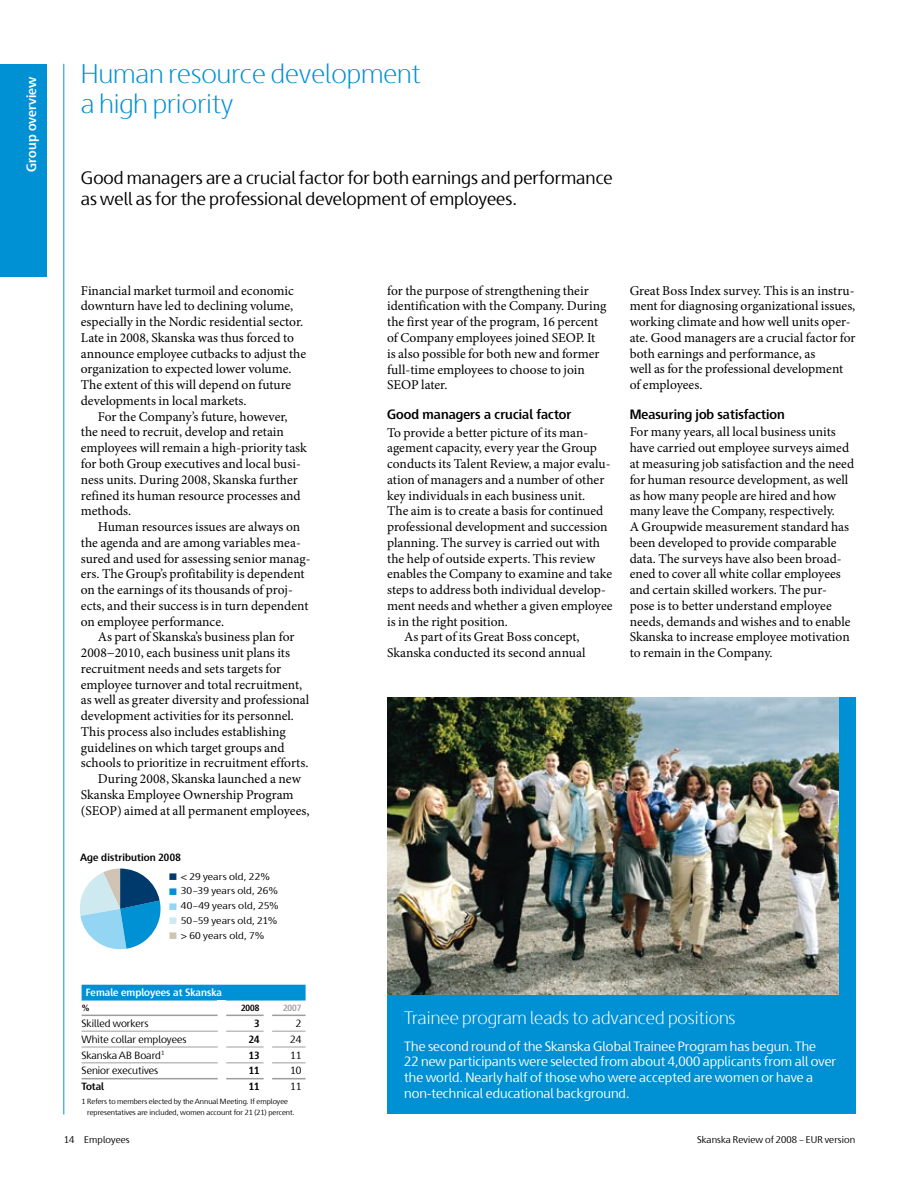
<style>
.page{position:relative;width:919px;height:1191px;background:#fff}
.page>*{position:absolute;margin:0;border:0;box-sizing:border-box;transform-origin:0 0}
.t1{font:300 27px/30px "Skanska Sans Pro";color:#0090d4}
.t2{font:18px/21px "Skanska Sans Pro";color:#000}
.t3{font:300 18px "Skanska Sans Pro";color:#fff}
.t4{font:13.5px/15.8px "Minion Pro";color:#000}
.t5{font:13.5px/15.8px "Skanska Sans Pro";color:#fff}
.t6{font:700 13.5px "Skanska Sans Pro";color:#000}
.t7{font:700 13.5px "Skanska Sans Pro";color:#fff}
.t8{font:10.5px "Skanska Sans Pro";color:#000}
.t9{font:700 10.5px "Skanska Sans Pro";letter-spacing:.01em;color:#000}
.t10{font:700 10.5px "Skanska Sans Pro";color:#fff}
.t11{font:9.75px "Skanska Sans Pro";letter-spacing:.01em;color:#000;scale:1.07 1}
.t12{font:9.75px "Skanska Sans Pro";letter-spacing:.01em;color:#000}
.t13{font:700 9px "Skanska Sans Pro";color:#000}
.t14{font:700 9px "Skanska Sans Pro";color:#9c9d9f}
.t15{font:7.5px/10.5px "Skanska Sans Pro";color:#000}
.s1{font-size:19.65px;color:#00396c}
.s2{font-size:19.65px;color:#0090d4}
.s3{font-size:19.65px;color:#93d5f2}
.s4{font-size:19.65px;color:#ceeaf0}
.s5{font-size:19.65px;color:#c5c6c8}
.s6{font-size:19.65px;color:#d0c5b4}
</style>
<div class="page">
<div style="left:0;top:64px;width:47px;height:212px;background:#0090d4"></div>
<hr style="left:63px;top:64px;width:1px;height:1050px;background:#0090d4">
<svg style="left:80px;top:868px;width:81px;height:82px"></svg>
<div style="left:82px;top:984px;width:223px;height:16px;background:#0090d4"></div>
<hr style="left:82px;top:1014px;width:136px;height:2px;background:#9c9d9f">
<hr style="left:226px;top:1014px;width:37px;height:2px;background:#9c9d9f">
<hr style="left:272px;top:1014px;width:33px;height:2px;background:#9c9d9f">
<hr style="left:82px;top:1031px;width:136px;height:1px;background:#9c9d9f">
<hr style="left:226px;top:1031px;width:37px;height:1px;background:#9c9d9f">
<hr style="left:272px;top:1031px;width:33px;height:1px;background:#9c9d9f">
<hr style="left:82px;top:1046px;width:136px;height:1px;background:#9c9d9f">
<hr style="left:226px;top:1046px;width:37px;height:1px;background:#9c9d9f">
<hr style="left:272px;top:1046px;width:33px;height:1px;background:#9c9d9f">
<hr style="left:82px;top:1062px;width:136px;height:1px;background:#9c9d9f">
<hr style="left:226px;top:1062px;width:37px;height:1px;background:#9c9d9f">
<hr style="left:272px;top:1062px;width:33px;height:1px;background:#9c9d9f">
<hr style="left:82px;top:1078px;width:136px;height:1px;background:#9c9d9f">
<hr style="left:226px;top:1078px;width:37px;height:1px;background:#9c9d9f">
<hr style="left:272px;top:1078px;width:33px;height:1px;background:#9c9d9f">
<div style="left:387px;top:697px;width:468px;height:416px;background:#0090d4"></div>
<img style="left:387px;top:697px;width:451px;height:297px">
<p class="t7" style="left:24px;top:172px;width:97px;rotate:-90deg">Group overview</p>
<h1 class="t1" style="left:81px;top:59px;width:341px">Human resource development a high priority</h1>
<h2 class="t2" style="left:81px;top:167px;width:533px">Good managers are a crucial factor for both earnings and performance as well as for the professional development of employees.</h2>
<p class="t4" style="left:81px;top:282px;width:227px">Financial market turmoil and economic downturn have led to declining volume, especially in the Nordic residential sector.<br>Late in 2008, Skanska was thus forced to announce employee cutbacks to adjust the organization to expected lower volume.<br>The extent of this will depend on future developments in local markets.</p>
<p class="t4" style="left:81px;top:408px;width:227px;text-indent:17px">For the Company’s future, however, the need to recruit, develop and retain employees will remain a high-priority task for both Group executives and local busi&shy;ness units. During 2008, Skanska further refined its human resource processes and methods.</p>
<p class="t4" style="left:81px;top:519px;width:231px;text-indent:17px">Human resources issues are always on the agenda and are among variables mea&shy;sured and used for assessing senior manag&shy;ers. The Group’s profitability is dependent on the earnings of its thousands of proj&shy;ects, and their success is in turn dependent on employee performance.</p>
<p class="t4" style="left:98px;top:629px;width:198px">As part of Skanska’s business plan for</p>
<p class="t4" style="left:81px;top:645px;width:211px">2008−2010, each business unit plans its</p>
<p class="t4" style="left:81px;top:661px;width:202px">recruitment needs and sets targets for</p>
<p class="t4" style="left:81px;top:676px;width:223px">employee turnover and total recruitment,</p>
<p class="t4" style="left:81px;top:692px;width:230px">as well as greater diversity and professional</p>
<p class="t4" style="left:81px;top:708px;width:215px">development activities for its personnel.</p>
<p class="t4" style="left:81px;top:724px;width:206px">This process also includes establishing</p>
<p class="t4" style="left:81px;top:739px;width:205px">guidelines on which target groups and</p>
<p class="t4" style="left:81px;top:755px;width:229px">schools to prioritize in recruitment efforts.</p>
<p class="t4" style="left:98px;top:771px;width:204px">During 2008, Skanska launched a new</p>
<p class="t4" style="left:81px;top:787px;width:214px">Skanska Employee Ownership Program</p>
<p class="t4" style="left:81px;top:802px;width:230px">(SEOP) aimed at all permanent employees,</p>
<p class="t9" style="left:84px;top:724px;width:106px">Åldersfördelning 2008</p>
<p class="t11" style="left:172px;top:743px;width:67px"><span class="s1">•</span> &lt; 29 år, 22%</p>
<p class="t11" style="left:172px;top:758px;width:75px"><span class="s2">•</span> 30–39 år, 26%</p>
<p class="t11" style="left:172px;top:772px;width:75px"><span class="s3">•</span> 40–49 år, 25%</p>
<p class="t11" style="left:172px;top:787px;width:74px"><span class="s4">•</span> 50–59 år, 21%</p>
<p class="t11" style="left:172px;top:802px;width:62px"><span class="s5">•</span> &gt; 60 år, 7%</p>
<p class="t9" style="left:80px;top:851px;width:102px">Age distribution 2008</p>
<p class="t11" style="left:168px;top:870px;width:97px"><span class="s1">•</span> &lt; 29 years old, 22%</p>
<p class="t11" style="left:168px;top:885px;width:105px"><span class="s2">•</span> 30–39 years old, 26%</p>
<p class="t11" style="left:168px;top:900px;width:106px"><span class="s3">•</span> 40–49 years old, 25%</p>
<p class="t11" style="left:168px;top:914px;width:104px"><span class="s4">•</span> 50–59 years old, 21%</p>
<p class="t11" style="left:168px;top:929px;width:92px"><span class="s6">•</span> &gt; 60 years old, 7%</p>
<p class="t10" style="left:86px;top:986px;width:138px">Female employees at Skanska</p>
<p class="t13" style="left:82px;top:1002px;width:10px">%</p>
<p class="t13" style="left:241px;top:1002px;width:20px">2008</p>
<p class="t14" style="left:283px;top:1002px;width:20px">2007</p>
<p class="t8" style="left:82px;top:1017px;width:68px">Skilled workers</p>
<p class="t9" style="left:254px;top:1017px;width:7px">3</p>
<p class="t8" style="left:296px;top:1017px;width:7px">2</p>
<p class="t8" style="left:82px;top:1033px;width:106px">White collar employees</p>
<p class="t9" style="left:249px;top:1033px;width:12px">24</p>
<p class="t8" style="left:290px;top:1033px;width:13px">24</p>
<p class="t8" style="left:82px;top:1049px;width:84px">Skanska AB Board<sup>1</sup></p>
<p class="t9" style="left:249px;top:1048px;width:12px">13</p>
<p class="t8" style="left:290px;top:1049px;width:13px">11</p>
<p class="t8" style="left:82px;top:1064px;width:78px">Senior executives</p>
<p class="t9" style="left:249px;top:1064px;width:12px">11</p>
<p class="t8" style="left:290px;top:1064px;width:13px">10</p>
<p class="t9" style="left:82px;top:1080px;width:24px">Total</p>
<p class="t9" style="left:249px;top:1080px;width:12px">11</p>
<p class="t8" style="left:290px;top:1080px;width:13px">11</p>
<p class="t15" style="left:87px;top:1096px;width:209px;text-indent:-6px">1 Refers to members elected by the Annual Meeting. If employee representatives are included, women account for 21 (21) percent.</p>
<p class="t4" style="left:387px;top:282px;width:221px">for the purpose of strengthening their identification with the Company. During the first year of the program, 16 percent of Company employees joined SEOP. It is also possible for both new and former full-time employees to choose to join SEOP later.</p>
<p class="t6" style="left:387px;top:407px;width:186px">Good managers a crucial factor</p>
<p class="t4" style="left:387px;top:424px;width:203px">To provide a better picture of its man-</p>
<p class="t4" style="left:387px;top:440px;width:211px">agement capacity, every year the Group</p>
<p class="t4" style="left:387px;top:456px;width:225px">conducts its Talent Review, a major evalu-</p>
<p class="t4" style="left:387px;top:472px;width:219px">ation of managers and a number of other</p>
<p class="t4" style="left:387px;top:487px;width:200px">key individuals in each business unit.</p>
<p class="t4" style="left:387px;top:503px;width:218px">The aim is to create a basis for continued</p>
<p class="t4" style="left:387px;top:519px;width:222px">professional development and succession</p>
<p class="t4" style="left:387px;top:535px;width:214px">planning. The survey is carried out with</p>
<p class="t4" style="left:387px;top:550px;width:210px">the help of outside experts. This review</p>
<p class="t4" style="left:387px;top:566px;width:226px">enables the Company to examine and take</p>
<p class="t4" style="left:387px;top:582px;width:220px">steps to address both individual develop-</p>
<p class="t4" style="left:387px;top:598px;width:227px">ment needs and whether a given employee</p>
<p class="t4" style="left:387px;top:613px;width:122px">is in the right position.</p>
<p class="t4" style="left:404px;top:629px;width:177px">As part of its Great Boss concept,</p>
<p class="t4" style="left:387px;top:645px;width:200px">Skanska conducted its second annual</p>
<p class="t4" style="left:629px;top:282px;width:227px">Great Boss Index survey. This is an instru&shy;ment for diagnosing organizational issues, working climate and how well units oper&shy;ate. Good managers are a crucial factor for both earnings and performance, as<br>well as for the professional development of employees.</p>
<p class="t6" style="left:629px;top:406px;width:156px">Measuring job satisfaction</p>
<p class="t4" style="left:629px;top:424px;width:226px">For many years, all local business units have carried out employee surveys aimed at measuring job satisfaction and the need for human resource development, as well as how many people are hired and how many leave the Company, respectively.<br>A Groupwide measurement standard has been developed to provide comparable data. The surveys have also been broad&shy;ened to cover all white collar employees and certain skilled workers. The pur&shy;pose is to better understand employee needs, demands and wishes and to enable Skanska to increase employee motivation to remain in the Company.</p>
<h2 class="t3" style="left:404px;top:1008px;width:333px">Trainee program leads to advanced positions</h2>
<p class="t5" style="left:404px;top:1038px;width:433px">The second round of the Skanska Global Trainee Program has begun. The<br>22 new participants were selected from about 4,000 applicants from all over the world. Nearly half of those who were accepted are women or have a non-technical educational background.</p>
<p class="t12" style="left:64px;top:1134px;width:67px">14 Employees</p>
<p class="t12" style="left:697px;top:1134px;width:159px">Skanska Review of 2008 – EUR version</p>
</div>
